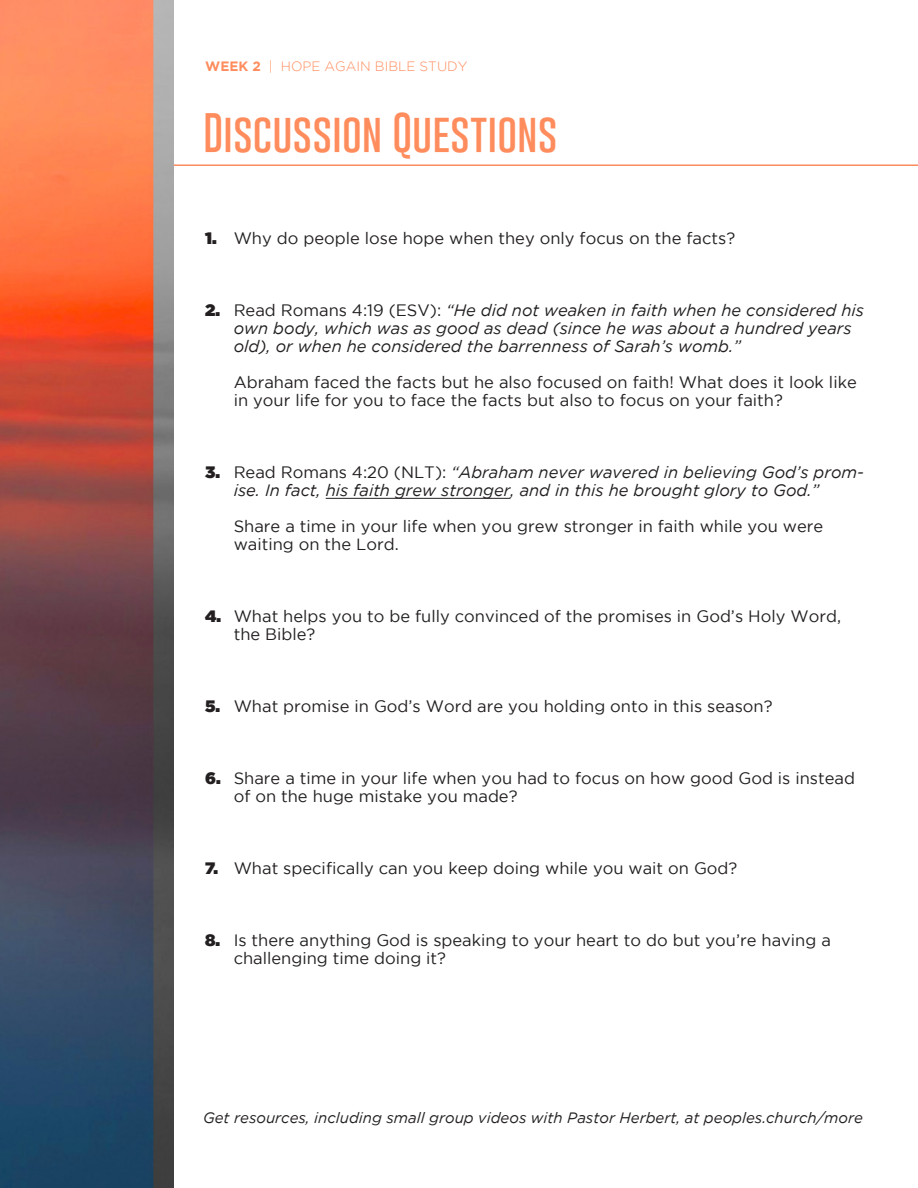
<style>
.page{position:relative;width:918px;height:1188px;background:#fff}
.page>*{position:absolute;margin:0;border:0;box-sizing:border-box;transform-origin:0 0}
.t1{font:100 40.5px "Gobold";color:#ff8c5d}
.t2{font:16.5px/18px "Gotham";color:#231f20}
.t3{font:italic 16.5px/18px "Gotham";color:#231f20}
.t4{font:italic 15px "Gotham";color:#231f20}
.t5{font:300 13.5px "Gotham";color:#ff8c5d}
.s1{font-weight:700}
.s2{font-weight:900}
.s3{font-weight:900;font-style:normal}
.s4{font-style:normal}
</style>
<div class="page">
<hr style="left:326px;top:498px;width:185px;height:1px;background:#231f20">
<img style="left:0;top:0;width:174px;height:1188px">
<hr style="left:174px;top:164px;width:744px;height:2px;background:#ff8c5d">
<p class="t5" style="left:205px;top:59px;width:264px"><span class="s1">WEEK 2</span> | HOPE AGAIN BIBLE STUDY</p>
<p class="t1" style="left:203px;top:106px;width:356px">Discussion Questions</p>
<p class="t2" style="left:205px;top:229px;width:531px"><span class="s2">1.</span> Why do people lose hope when they only focus on the facts?</p>
<p class="t3" style="left:234px;top:301px;width:632px;text-indent:-28px"><span class="s3">2.</span> <span class="s4">Read Romans 4:19 (ESV):</span> “He did not weaken in faith when he considered his own body, which was as good as dead (since he was about a hundred years old), or when he considered the barrenness of Sarah’s womb.”</p>
<p class="t2" style="left:234px;top:373px;width:625px">Abraham faced the facts but he also focused on faith! What does it look like in your life for you to face the facts but also to focus on your faith?</p>
<p class="t3" style="left:234px;top:463px;width:632px;text-indent:-28px"><span class="s3">3.</span> <span class="s4">Read Romans 4:20 (NLT):</span> “Abraham never wavered in believing God’s prom&shy;ise. In fact, his faith grew stronger, and in this he brought glory to God.”</p>
<p class="t2" style="left:234px;top:517px;width:591px">Share a time in your life when you grew stronger in faith while you were waiting on the Lord.</p>
<p class="t2" style="left:234px;top:607px;width:609px;text-indent:-28px"><span class="s2">4.</span> What helps you to be fully convinced of the promises in God’s Holy Word, the Bible?</p>
<p class="t2" style="left:205px;top:697px;width:569px"><span class="s2">5.</span> What promise in God’s Word are you holding onto in this season?</p>
<p class="t2" style="left:234px;top:769px;width:623px;text-indent:-28px"><span class="s2">6.</span> Share a time in your life when you had to focus on how good God is instead of on the huge mistake you made?</p>
<p class="t2" style="left:205px;top:859px;width:534px"><span class="s2">7.</span> What specifically can you keep doing while you wait on God?</p>
<p class="t2" style="left:234px;top:931px;width:599px;text-indent:-28px"><span class="s2">8.</span> Is there anything God is speaking to your heart to do but you’re having a challenging time doing it?</p>
<p class="t4" style="left:203px;top:1109px;width:661px">Get resources, including small group videos with Pastor Herbert, at peoples.church/more</p>
</div>
